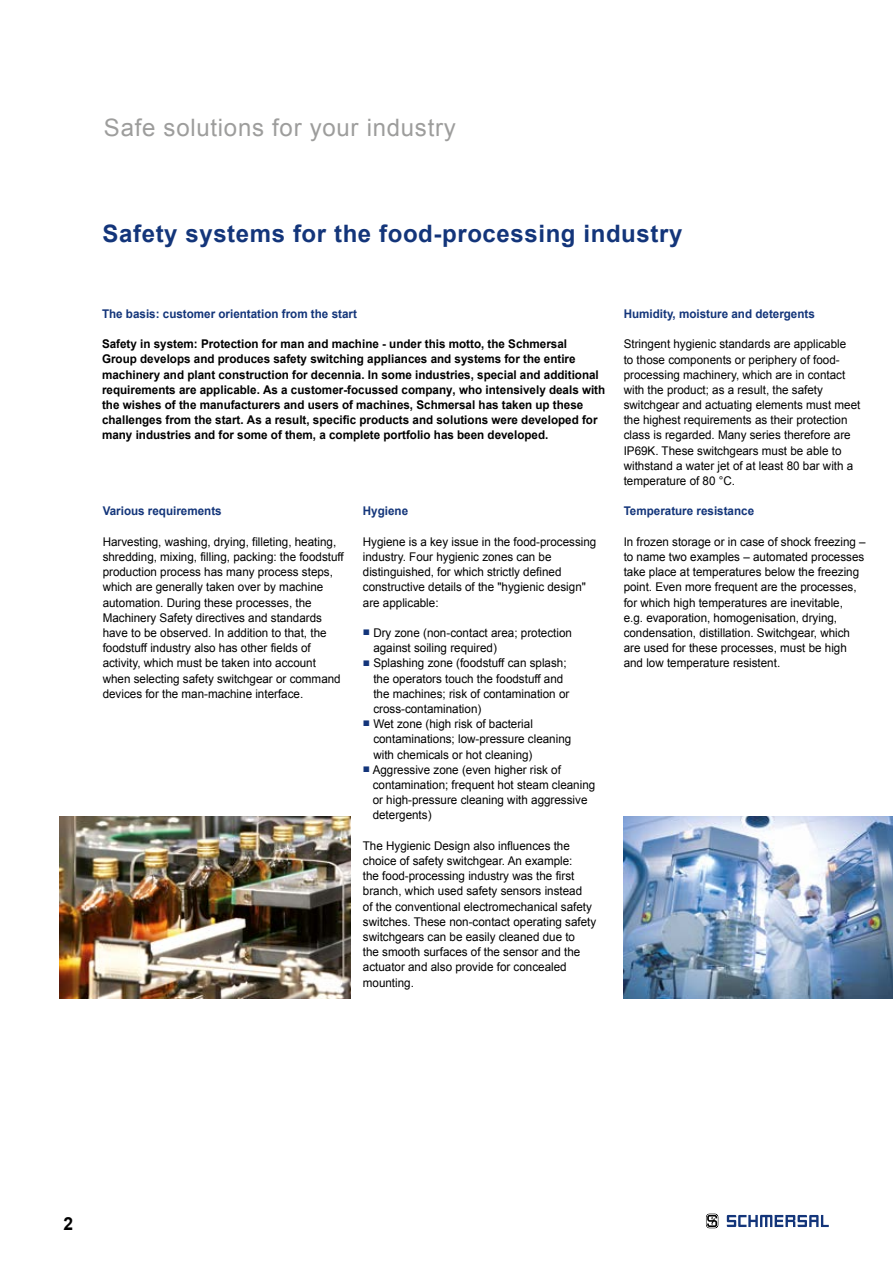
<style>
.page{position:relative;width:893px;height:1263px;background:#fff}
.page>*{position:absolute;margin:0;border:0;box-sizing:border-box;transform-origin:0 0}
.t1{font:700 24px "Arial";letter-spacing:.025em;color:#13357a}
.t2{font:24px "Arial";letter-spacing:.03em;color:#9d9d9c}
.t3{font:700 18px "Arial";color:#000}
.t4{font:12px/15.1px "Arial";color:#000}
.t5{font:700 12px/15.1px "Arial";color:#000}
.t6{font:700 12px "Arial";color:#13357a}
</style>
<div class="page">
<svg style="left:706px;top:1213px;width:12px;height:15px"></svg>
<svg style="left:727px;top:1215px;width:102px;height:12px"></svg>
<img style="left:624px;top:817px;width:269px;height:182px">
<img style="left:60px;top:817px;width:290px;height:182px">
<h1 class="t2" style="left:104px;top:111px;width:353px">Safe solutions for your industry</h1>
<h1 class="t1" style="left:103px;top:217px;width:581px">Safety systems for the food-processing industry</h1>
<p class="t6" style="left:102px;top:306px;width:256px">The basis: customer orientation from the start</p>
<p class="t5" style="left:102px;top:337px;width:505px">Safety in system: Protection for man and machine - under this motto, the Schmersal<br>Group develops and produces safety switching appliances and systems for the entire machinery and plant construction for decennia. In some industries, special and additional requirements are applicable. As a customer-focussed company, who intensively deals with the wishes of the manufacturers and users of machines, Schmersal has taken up these challenges from the start. As a result, specific products and solutions were developed for many industries and for some of them, a complete portfolio has been developed.</p>
<p class="t6" style="left:103px;top:503px;width:121px">Various requirements</p>
<p class="t4" style="left:103px;top:534px;width:243px">Harvesting, washing, drying, filleting, heating, shredding, mixing, filling, packing: the foodstuff production process has many process steps, which are generally taken over by machine automation. During these processes, the Machinery Safety directives and standards have to be observed. In addition to that, the foodstuff industry also has other fields of activity, which must be taken into account when selecting safety switchgear or command devices for the man-machine interface.</p>
<p class="t6" style="left:363px;top:503px;width:47px">Hygiene</p>
<p class="t4" style="left:363px;top:534px;width:235px">Hygiene is a key issue in the food-processing industry. Four hygienic zones can be distinguished, for which strictly defined constructive details of the "hygienic design" are applicable:</p>
<p class="t4" style="left:373px;top:625px;width:200px;text-indent:-10px"><sup>■</sup> Dry zone (non-contact area; protection against soiling required)</p>
<p class="t4" style="left:373px;top:656px;width:198px;text-indent:-10px"><sup>■</sup> Splashing zone (foodstuff can splash; the operators touch the foodstuff and the machines; risk of contamination or cross-contamination)</p>
<p class="t4" style="left:373px;top:716px;width:199px;text-indent:-10px"><sup>■</sup> Wet zone (high risk of bacterial contaminations; low-pressure cleaning with chemicals or hot cleaning)</p>
<p class="t4" style="left:373px;top:762px;width:224px;text-indent:-10px"><sup>■</sup> Aggressive zone (even higher risk of contamination; frequent hot steam cleaning or high-pressure cleaning with aggressive detergents)</p>
<p class="t4" style="left:363px;top:838px;width:235px">The Hygienic Design also influences the choice of safety switchgear. An example:<br>the food-processing industry was the first branch, which used safety sensors instead<br>of the conventional electromechanical safety switches. These non-contact operating safety switchgears can be easily cleaned due to<br>the smooth surfaces of the sensor and the actuator and also provide for concealed mounting.</p>
<p class="t6" style="left:624px;top:306px;width:193px">Humidity, moisture and detergents</p>
<p class="t4" style="left:624px;top:337px;width:238px">Stringent hygienic standards are applicable<br>to those components or periphery of food&shy;processing machinery, which are in contact with the product; as a result, the safety switchgear and actuating elements must meet the highest requirements as their protection class is regarded. Many series therefore are IP69K. These switchgears must be able to withstand a water jet of at least 80 bar with a temperature of 80 °C.</p>
<p class="t6" style="left:624px;top:503px;width:132px">Temperature resistance</p>
<p class="t4" style="left:624px;top:534px;width:243px">In frozen storage or in case of shock freezing – to name two examples – automated processes take place at temperatures below the freezing point. Even more frequent are the processes, for which high temperatures are inevitable,<br>e.g. evaporation, homogenisation, drying, condensation, distillation. Switchgear, which are used for these processes, must be high and low temperature resistent.</p>
<h2 class="t3" style="left:63px;top:1211px;width:11px">2</h2>
</div>
